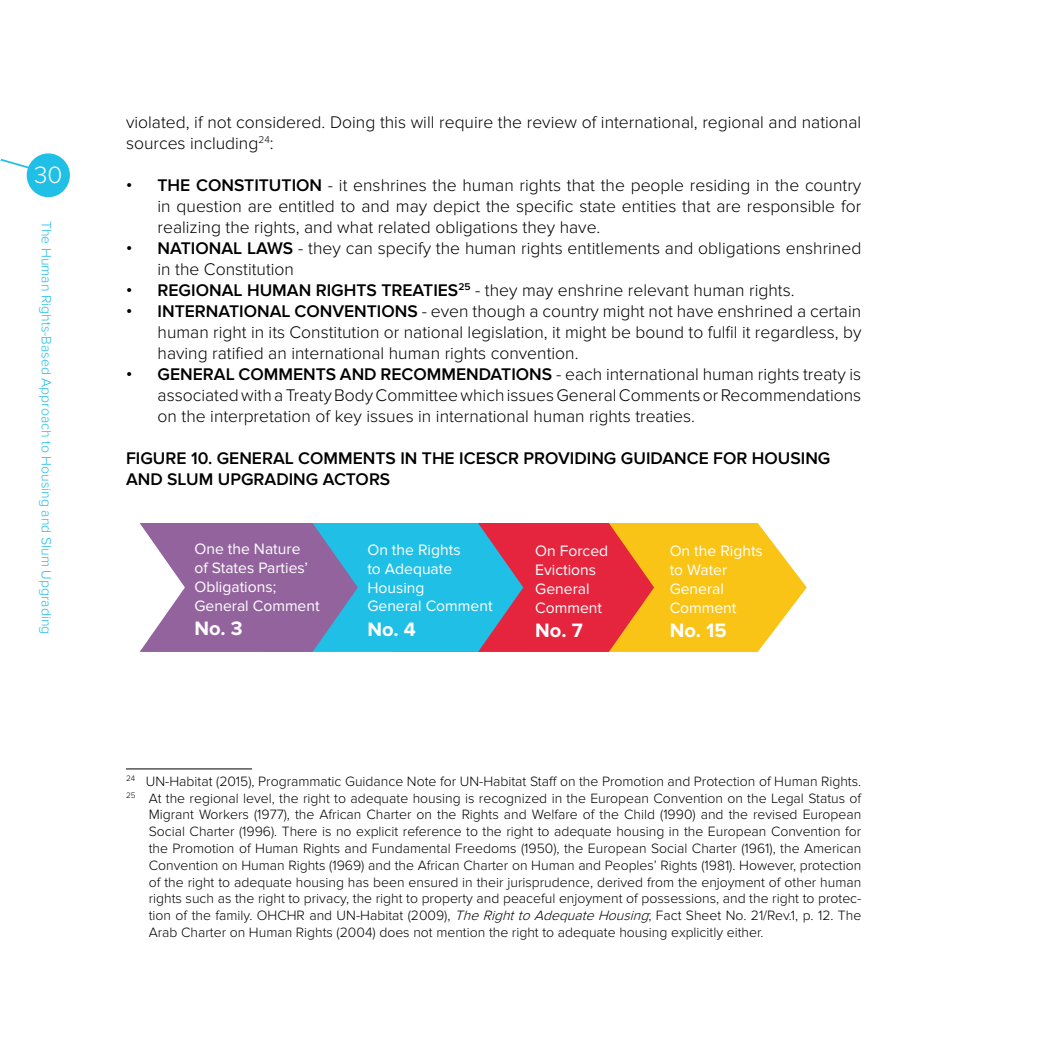
<style>
.page{position:relative;width:1042px;height:1042px;background:#fff}
.page>*{position:absolute;margin:0;border:0;box-sizing:border-box;transform-origin:0 0}
.t1{font:300 24.5px "Proxima Nova";color:#fff}
.t2{font:700 20.12px "Proxima Nova";color:#fff}
.t3{font:300 17.5px/21px "Proxima Nova";color:#000;text-align:justify}
.t4{font:600 17.5px/21px "Proxima Nova";color:#000}
.t5{font:15.58px/18.7px "Proxima Nova";color:#fff}
.t6{font:300 14px "Proxima Nova";color:#000}
.t7{font:300 14px "Proxima Nova";color:#20bfe6}
.s1{font-weight:600}
.s2{font-style:italic}
</style>
<div class="page">
<div style="left:27px;top:153px;width:43px;height:44px;background:#20bfe6;border-radius:50%"></div>
<svg style="left:0;top:157px;width:37px;height:19px"></svg>
<svg style="left:140px;top:523px;width:667px;height:129px;background:#a58e85"></svg>
<hr style="left:126px;top:768px;width:126px;height:1px;background:#000">
<h1 class="t1" style="left:34px;top:160px;width:30px">30</h1>
<p class="t7" style="left:54px;top:221px;width:414px;rotate:90deg">The Human Rights-Based Approach to Housing and Slum Upgrading</p>
<p class="t3" style="left:126px;top:111px;width:737px">violated, if not considered. Doing this will require the review of international, regional and national sources including<sup>24</sup>:</p>
<p class="t3" style="left:157px;top:174px;width:705px;text-indent:-32px"><span class="s1">• THE CONSTITUTION</span> - it enshrines the human rights that the people residing in the country in question are entitled to and may depict the specific state entities that are responsible for realizing the rights, and what related obligations they have.</p>
<p class="t3" style="left:157px;top:237px;width:705px;text-indent:-32px"><span class="s1">• NATIONAL LAWS</span> - they can specify the human rights entitlements and obligations enshrined in the Constitution</p>
<p class="t3" style="left:126px;top:279px;width:670px"><span class="s1">• REGIONAL HUMAN RIGHTS TREATIES</span><sup>25</sup> - they may enshrine relevant human rights.</p>
<p class="t3" style="left:158px;top:300px;width:705px;text-indent:-31px"><span class="s1">• INTERNATIONAL CONVENTIONS</span> - even though a country might not have enshrined a certain human right in its Constitution or national legislation, it might be bound to fulfil it regardless, by having ratified an international human rights convention.</p>
<p class="t3" style="left:158px;top:363px;width:705px;text-indent:-31px"><span class="s1">• GENERAL COMMENTS AND RECOMMENDATIONS</span> - each international human rights treaty is associated with a Treaty Body Committee which issues General Comments or Recommendations on the interpretation of key issues in international human rights treaties.</p>
<p class="t4" style="left:126px;top:448px;width:706px">FIGURE 10. GENERAL COMMENTS IN THE ICESCR PROVIDING GUIDANCE FOR HOUSING<br>AND SLUM UPGRADING ACTORS</p>
<p class="t5" style="left:194px;top:540px;width:127px">One the Nature<br>of States Parties’<br>Obligations;<br>General Comment</p>
<h2 class="t2" style="left:194px;top:616px;width:50px">No. 3</h2>
<p class="t5" style="left:367px;top:541px;width:127px">On the Rights<br>to Adequate<br>Housing<br>General Comment</p>
<h2 class="t2" style="left:367px;top:617px;width:50px">No. 4</h2>
<p class="t5" style="left:535px;top:542px;width:74px">On Forced<br>Evictions<br>General<br>Comment</p>
<h2 class="t2" style="left:535px;top:618px;width:49px">No. 7</h2>
<p class="t5" style="left:669px;top:542px;width:95px">On the Rights to Water<br>General<br>Comment</p>
<h2 class="t2" style="left:669px;top:618px;width:58px">No. 15</h2>
<p class="t6" style="left:126px;top:773px;width:737px"><sup>24</sup> UN-Habitat (2015), Programmatic Guidance Note for UN-Habitat Staff on the Promotion and Protection of Human Rights.</p>
<p class="t6" style="left:126px;top:790px;width:737px"><sup>25</sup> At the regional level, the right to adequate housing is recognized in the European Convention on the Legal Status of</p>
<p class="t6" style="left:149px;top:806px;width:714px">Migrant Workers (1977), the African Charter on the Rights and Welfare of the Child (1990) and the revised European</p>
<p class="t6" style="left:149px;top:823px;width:714px">Social Charter (1996). There is no explicit reference to the right to adequate housing in the European Convention for</p>
<p class="t6" style="left:149px;top:840px;width:714px">the Promotion of Human Rights and Fundamental Freedoms (1950), the European Social Charter (1961), the American</p>
<p class="t6" style="left:149px;top:857px;width:714px">Convention on Human Rights (1969) and the African Charter on Human and Peoples’ Rights (1981). However, protection</p>
<p class="t6" style="left:149px;top:874px;width:714px">of the right to adequate housing has been ensured in their jurisprudence, derived from the enjoyment of other human</p>
<p class="t6" style="left:149px;top:890px;width:714px">rights such as the right to privacy, the right to property and peaceful enjoyment of possessions, and the right to protec-</p>
<p class="t6" style="left:149px;top:907px;width:714px">tion of the family. OHCHR and UN-Habitat (2009), <span class="s2">TheRighttoAdequateHousing</span>; Fact Sheet No. 21/Rev.1, p. 12. The</p>
<p class="t6" style="left:149px;top:924px;width:616px">Arab Charter on Human Rights (2004) does not mention the right to adequate housing explicitly either.</p>
</div>
